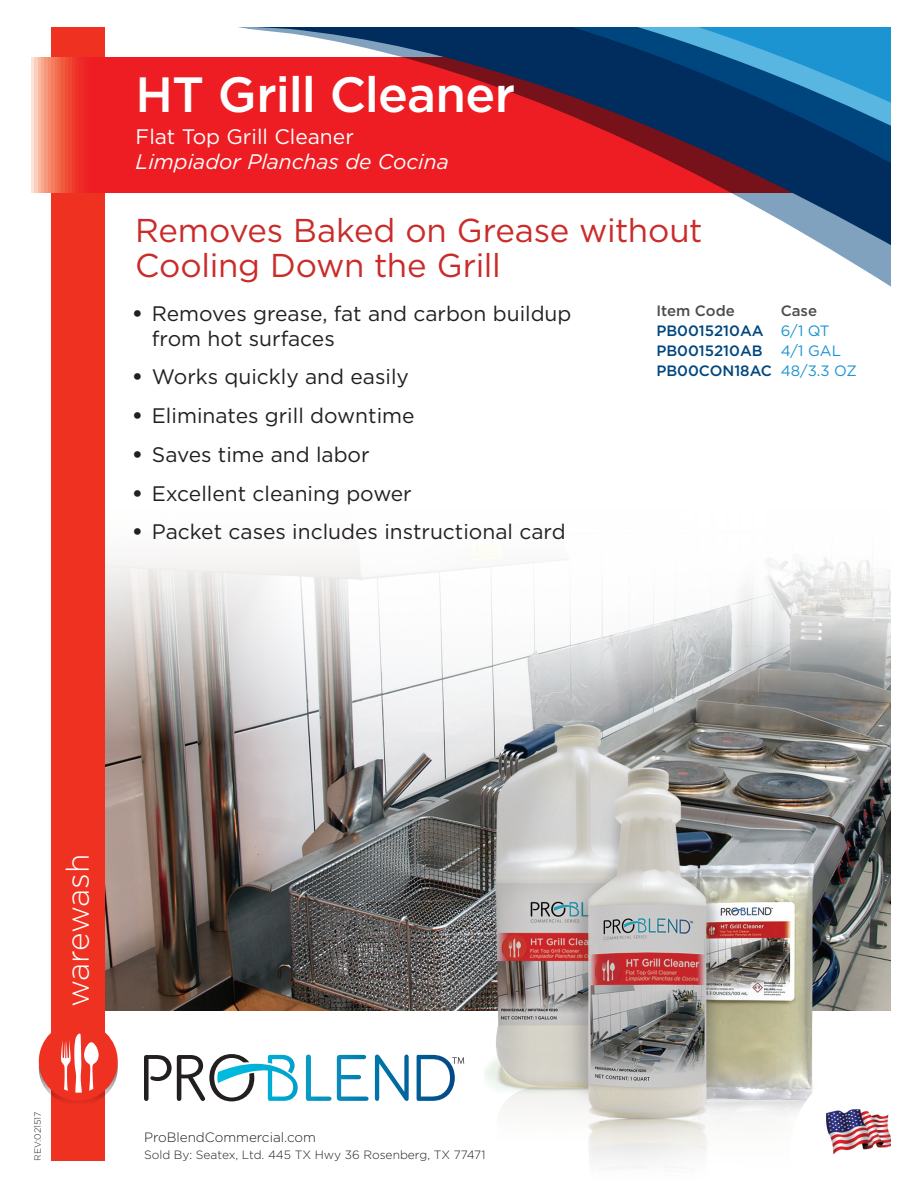
<style>
.page{position:relative;width:918px;height:1188px;background:#fff}
.page>*{position:absolute;margin:0;border:0;box-sizing:border-box;transform-origin:0 0}
.t1{font:500 49.5px "Gotham";letter-spacing:-.02em;color:#fff}
.t2{font:33px/34.5px "Gotham";letter-spacing:-.005em;color:#c92c29}
.t3{font:300 31.5px "Gotham";letter-spacing:-.02em;color:#fff}
.t4{font:21px/25.2px "Gotham";color:#231f20}
.t5{font:italic 21px "Gotham";color:#fff}
.t6{font:21px "Gotham";color:#fff}
.t7{font:500 15px "Gotham";color:#00467e}
.t8{font:15px "Gotham";color:#1c94d2}
.t9{font:500 15px "Gotham";color:#4b4c4d}
.t10{font:300 13.5px "Gotham";color:#231f20}
.t11{font:300 12px "Gotham";color:#231f20}
.t12{font:300 9px "Gotham";color:#231f20}
.s1{font-family:"Helvetica"}
</style>
<div class="page">
<img style="left:105px;top:551px;width:786px;height:460px">
<div style="left:51px;top:27px;width:54px;height:1134px;background:#ef3122"></div>
<svg style="left:39px;top:1032px;width:79px;height:71px"></svg>
<svg style="left:31px;top:57px;width:206px;height:135px;background:#ef3433"></svg>
<svg style="left:237px;top:27px;width:654px;height:260px"></svg>
<svg style="left:144px;top:1054px;width:320px;height:47px"></svg>
<img style="left:478px;top:708px;width:344px;height:462px">
<svg style="left:790px;top:1060px;width:32px;height:110px"></svg>
<img style="left:826px;top:1109px;width:65px;height:45px">
<p class="t1" style="left:136px;top:64px;width:381px">HT Grill Cleaner</p>
<p class="t6" style="left:136px;top:123px;width:220px">Flat Top Grill Cleaner</p>
<p class="t5" style="left:136px;top:149px;width:315px">Limpiador Planchas de Cocina</p>
<p class="t2" style="left:135px;top:213px;width:569px">Removes Baked on Grease without<br>Cooling Down the Grill</p>
<p class="t4" style="left:152px;top:300px;width:421px;text-indent:-18px"><span class="s1">•</span> Removes grease, fat and carbon buildup from hot surfaces</p>
<p class="t4" style="left:134px;top:364px;width:277px"><span class="s1">•</span> Works quickly and easily</p>
<p class="t4" style="left:134px;top:403px;width:282px"><span class="s1">•</span> Eliminates grill downtime</p>
<p class="t4" style="left:134px;top:442px;width:237px"><span class="s1">•</span> Saves time and labor</p>
<p class="t4" style="left:134px;top:480px;width:279px"><span class="s1">•</span> Excellent cleaning power</p>
<p class="t4" style="left:134px;top:519px;width:433px"><span class="s1">•</span> Packet cases includes instructional card</p>
<p class="t9" style="left:656px;top:301px;width:80px">Item Code</p>
<p class="t9" style="left:781px;top:301px;width:38px">Case</p>
<p class="t7" style="left:656px;top:322px;width:109px">PB0015210AA</p>
<p class="t8" style="left:781px;top:322px;width:50px">6/1 QT</p>
<p class="t7" style="left:656px;top:342px;width:108px">PB0015210AB</p>
<p class="t8" style="left:781px;top:342px;width:62px">4/1 GAL</p>
<p class="t7" style="left:656px;top:362px;width:117px">PB00CON18AC</p>
<p class="t8" style="left:781px;top:362px;width:78px">48/3.3 OZ</p>
<p class="t3" style="left:58px;top:1007px;width:155px;rotate:-90deg">warewash</p>
<p class="t12" style="left:32px;top:1161px;width:51px;rotate:-90deg">REV:021517</p>
<p class="t10" style="left:144px;top:1129px;width:173px">ProBlendCommercial.com</p>
<p class="t11" style="left:144px;top:1147px;width:343px">Sold By: Seatex, Ltd. 445 TX Hwy 36 Rosenberg, TX 77471</p>
</div>
